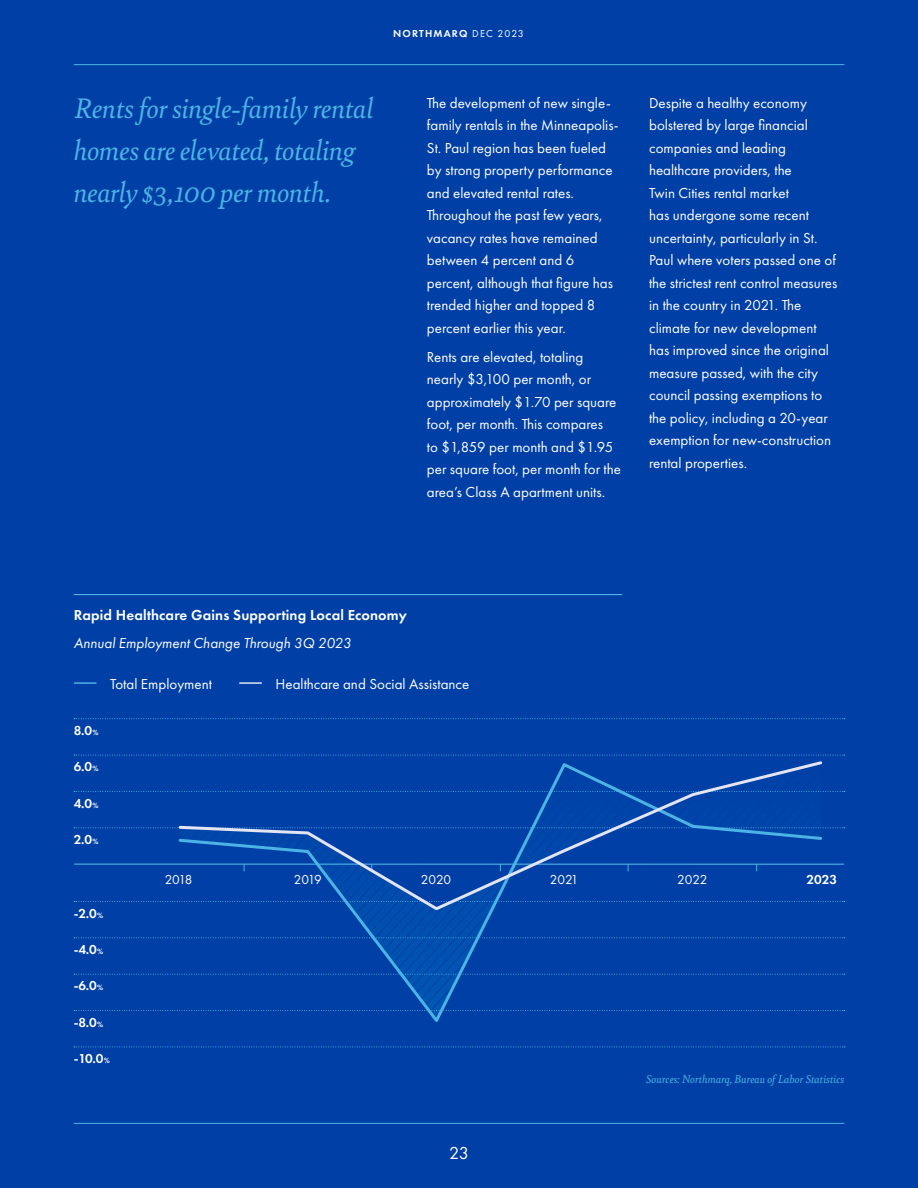
<style>
.page{position:relative;width:918px;height:1188px;background:#0040a6}
.page>*{position:absolute;margin:0;border:0;box-sizing:border-box;transform-origin:0 0}
.ddd{font:italic 30px/42px "Bely";letter-spacing:-.015em;color:#4cb4e5}
.t1{font:18px "Futura PT";color:#fff}
.Paragraph_Style_1{font:15px/22.5px "Futura PT";color:#fff}
.Paragraph_Style_7{font:600 15px "Futura PT";letter-spacing:.01em;color:#fff}
.Paragraph_Style_7-2{font:italic 15px "Futura PT";color:#fff}
.Paragraph_Style_7-3{font:600 13.5px "Futura PT";color:#fff}
.Paragraph_Style_7-4{font:13.5px "Futura PT";color:#fff}
.t2{font:italic 12px "Bely";color:#4cb4e5}
.t3{font:600 10.5px "Futura PT";letter-spacing:.11em;color:#fff}
.s1{font-weight:400}
.s2{font-size:7.8px}
</style>
<div class="page">
<svg style="left:74px;top:718px;width:771px;height:1px"></svg>
<svg style="left:74px;top:755px;width:771px;height:1px"></svg>
<svg style="left:74px;top:1047px;width:771px;height:1px"></svg>
<svg style="left:74px;top:791px;width:771px;height:220px"></svg>
<svg style="left:177px;top:912px;width:647px;height:110px"></svg>
<svg style="left:177px;top:761px;width:647px;height:151px"></svg>
<hr style="left:74px;top:594px;width:548px;height:1px;background:#4cb4e5">
<hr style="left:240px;top:682px;width:21px;height:2px;background:#e3e5f5">
<hr style="left:74px;top:682px;width:22px;height:2px;background:#4cb4e5">
<hr style="left:74px;top:64px;width:770px;height:1px;background:#4cb4e5">
<hr style="left:74px;top:1123px;width:770px;height:1px;background:#4cb4e5">
<p class="t3" style="left:393px;top:27px;width:132px">NORTHMARQ <span class="s1">DEC 2023</span></p>
<p class="ddd" style="left:74px;top:85px;width:302px">Rents for single-family rental homes are elevated, totaling nearly $3,100 per month.</p>
<p class="Paragraph_Style_1" style="left:427px;top:91px;width:193px">The development of new single&shy;family rentals in the Minneapolis-<br>St. Paul region has been fueled by strong property performance and elevated rental rates.<br>Throughout the past few years, vacancy rates have remained between 4 percent and 6 percent, although that figure has trended higher and topped 8 percent earlier this year.</p>
<p class="Paragraph_Style_1" style="left:427px;top:345px;width:196px">Rents are elevated, totaling nearly $3,100 per month, or approximately $1.70 per square foot, per month. This compares<br>to $1,859 per month and $1.95 per square foot, per month for the area’s Class A apartment units.</p>
<p class="Paragraph_Style_1" style="left:649px;top:91px;width:190px">Despite a healthy economy bolstered by large financial companies and leading healthcare providers, the<br>Twin Cities rental market<br>has undergone some recent uncertainty, particularly in St.<br>Paul where voters passed one of the strictest rent control measures in the country in 2021. The climate for new development has improved since the original measure passed, with the city council passing exemptions to the policy, including a 20-year exemption for new-construction rental properties.</p>
<p class="Paragraph_Style_7" style="left:74px;top:606px;width:335px">Rapid Healthcare Gains Supporting Local Economy</p>
<p class="Paragraph_Style_7-2" style="left:74px;top:634px;width:279px">Annual Employment Change Through 3Q 2023</p>
<p class="Paragraph_Style_1" style="left:110px;top:672px;width:103px">Total Employment</p>
<p class="Paragraph_Style_1" style="left:276px;top:672px;width:195px">Healthcare and Social Assistance</p>
<p class="Paragraph_Style_7-3" style="left:74px;top:722px;width:26px">8.0<span class="s2">%</span></p>
<p class="Paragraph_Style_7-3" style="left:74px;top:758px;width:26px">6.0<span class="s2">%</span></p>
<p class="Paragraph_Style_7-3" style="left:74px;top:795px;width:26px">4.0<span class="s2">%</span></p>
<p class="Paragraph_Style_7-3" style="left:74px;top:831px;width:26px">2.0<span class="s2">%</span></p>
<p class="Paragraph_Style_7-3" style="left:74px;top:905px;width:31px">-2.0<span class="s2">%</span></p>
<p class="Paragraph_Style_7-3" style="left:74px;top:941px;width:31px">-4.0<span class="s2">%</span></p>
<p class="Paragraph_Style_7-3" style="left:74px;top:977px;width:31px">-6.0<span class="s2">%</span></p>
<p class="Paragraph_Style_7-3" style="left:74px;top:1014px;width:31px">-8.0<span class="s2">%</span></p>
<p class="Paragraph_Style_7-3" style="left:74px;top:1050px;width:38px">-10.0<span class="s2">%</span></p>
<p class="Paragraph_Style_7-4" style="left:165px;top:872px;width:29px">2018</p>
<p class="Paragraph_Style_7-4" style="left:294px;top:872px;width:29px">2019</p>
<p class="Paragraph_Style_7-4" style="left:421px;top:872px;width:32px">2020</p>
<p class="Paragraph_Style_7-4" style="left:550px;top:872px;width:30px">2021</p>
<p class="Paragraph_Style_7-4" style="left:677px;top:872px;width:32px">2022</p>
<p class="Paragraph_Style_7-3" style="left:806px;top:871px;width:32px">2023</p>
<p class="t1" style="left:449px;top:1143px;width:21px">23</p>
<p class="t2" style="left:646px;top:1070px;width:200px">Sources: Northmarq, Bureau of Labor Statistics</p>
</div>
